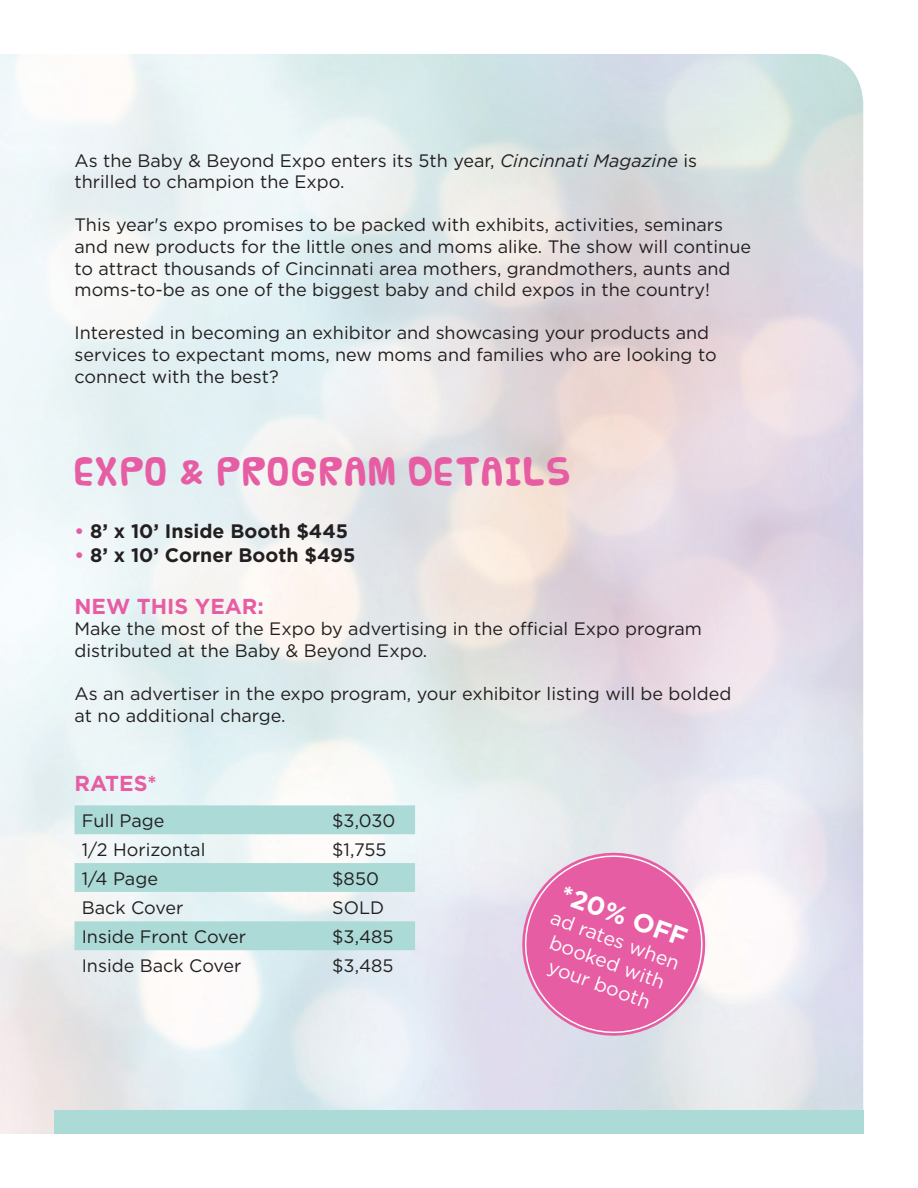
<style>
.page{position:relative;width:918px;height:1188px;background:#fff}
.page>*{position:absolute;margin:0;border:0;box-sizing:border-box;transform-origin:0 0}
.t1{font:28.8px "Vanilla";letter-spacing:.03em;color:#e75da3}
.t2{font:700 25.95px "Gotham";color:#fff}
.t3{font:700 21.6px "Gotham";color:#e75da3}
.t4{font:700 19.5px "Gotham";color:#231f20}
.t5{font:19.5px/23.4px "Gotham";color:#fff;text-align:center}
.t6{font:18px/21.6px "Gotham";color:#231f20}
.s1{font-style:italic}
.s2{color:#e75da3}
</style>
<div class="page">
<svg style="left:75px;top:805px;width:340px;height:145px;fill:#abdad7"></svg>
<div style="left:54px;top:1111px;width:809px;height:23px;background:#abdad7"></div>
<svg style="left:511px;top:841px;width:206px;height:206px;background:#e795c1"></svg>
<p class="t6" style="left:75px;top:149px;width:624px">As the Baby &amp; Beyond Expo enters its 5th year, <span class="s1">Cincinnati Magazine</span> is thrilled to champion the Expo.</p>
<p class="t6" style="left:75px;top:214px;width:678px">This year's expo promises to be packed with exhibits, activities, seminars and new products for the little ones and moms alike. The show will continue to attract thousands of Cincinnati area mothers, grandmothers, aunts and moms-to-be as one of the biggest baby and child expos in the country!</p>
<p class="t6" style="left:75px;top:322px;width:644px">Interested in becoming an exhibitor and showcasing your products and services to expectant moms, new moms and families who are looking to connect with the best?</p>
<h1 class="t1" style="left:75px;top:456px;width:498px">EXPO &amp; PROGRAM DETAILS</h1>
<p class="t4" style="left:75px;top:519px;width:275px"><span class="s2">•</span> 8’ x 10’ Inside Booth $445</p>
<p class="t4" style="left:75px;top:542px;width:282px"><span class="s2">•</span> 8’ x 10’ Corner Booth $495</p>
<p class="t3" style="left:75px;top:592px;width:191px">NEW THIS YEAR:</p>
<p class="t6" style="left:75px;top:618px;width:629px">Make the most of the Expo by advertising in the official Expo program distributed at the Baby &amp; Beyond Expo.</p>
<p class="t6" style="left:75px;top:683px;width:658px">As an advertiser in the expo program, your exhibitor listing will be bolded at no additional charge.</p>
<p class="t3" style="left:75px;top:769px;width:84px">RATES*</p>
<p class="t6" style="left:82px;top:809px;width:84px">Full Page</p>
<p class="t6" style="left:332px;top:809px;width:65px">$3,030</p>
<p class="t6" style="left:82px;top:838px;width:125px">1/2 Horizontal</p>
<p class="t6" style="left:332px;top:838px;width:56px">$1,755</p>
<p class="t6" style="left:82px;top:867px;width:78px">1/4 Page</p>
<p class="t6" style="left:332px;top:867px;width:48px">$850</p>
<p class="t6" style="left:82px;top:896px;width:103px">Back Cover</p>
<p class="t6" style="left:332px;top:897px;width:54px">SOLD</p>
<p class="t6" style="left:82px;top:925px;width:166px">Inside Front Cover</p>
<p class="t6" style="left:332px;top:925px;width:63px">$3,485</p>
<p class="t6" style="left:82px;top:954px;width:161px">Inside Back Cover</p>
<p class="t6" style="left:332px;top:954px;width:63px">$3,485</p>
<h2 class="t2" style="left:568px;top:877px;width:134px;rotate:20deg">*20% OFF</h2>
<p class="t5" style="left:556px;top:905px;width:137px;rotate:20deg">ad rates when booked with your booth</p>
</div>
